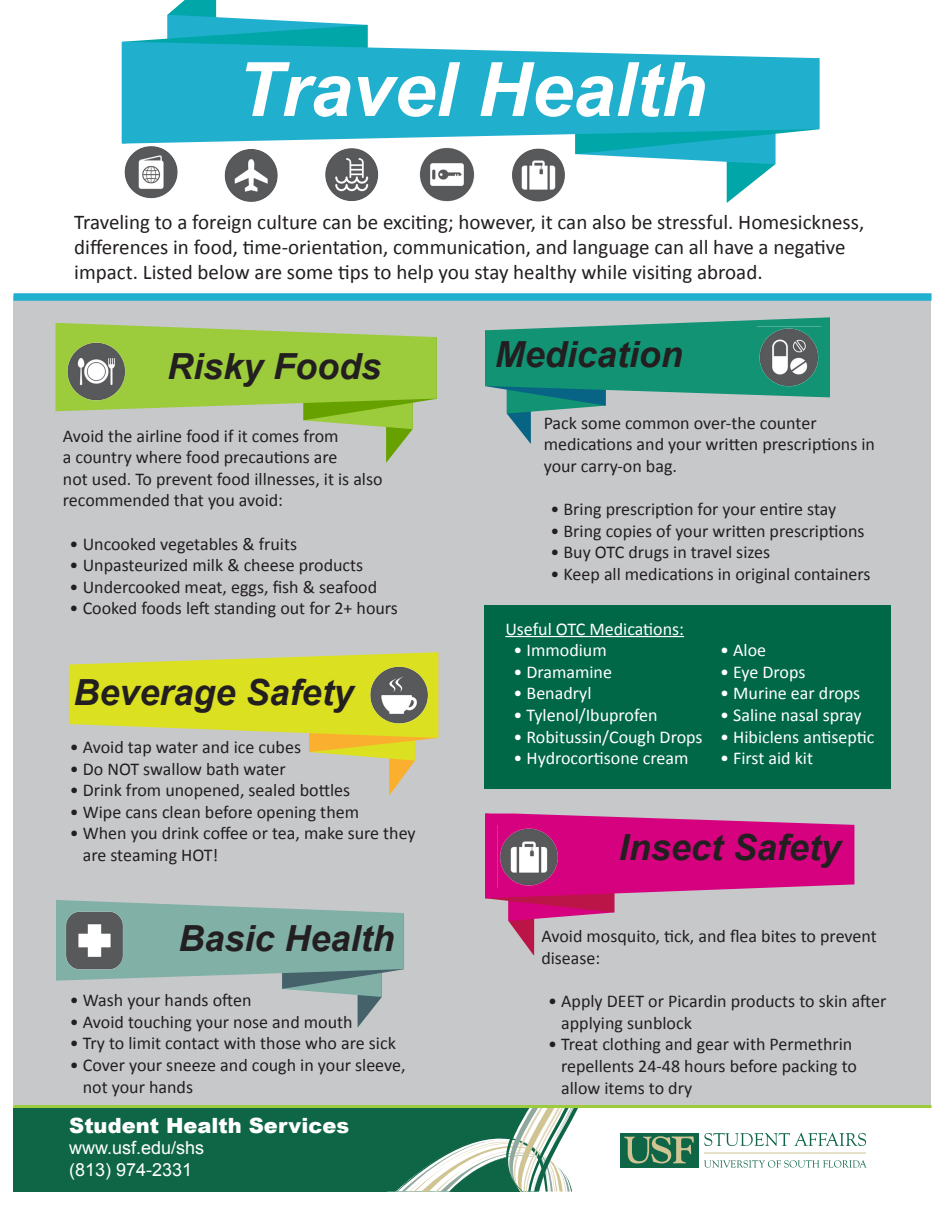
<style>
.page{position:relative;width:945px;height:1215px;background:#fff}
.page>*{position:absolute;margin:0;border:0;box-sizing:border-box;transform-origin:0 0}
.t1{font:italic 700 75px "Arial";color:#fff}
.t2{font:italic 700 36px "Arial";color:#231f20}
.t3{font:21px/25.2px "Calibri";color:#231f20}
.t4{font:900 21px "Arial";color:#fff}
.t5{font:18px/21.6px "Calibri";color:#231f20}
.t6{font:18px "Calibri";color:#fff}
.t7{font:18px/21.6px "Arial";color:#fff}
</style>
<div class="page">
<div style="left:14px;top:296px;width:918px;height:832px;background:#c7c8ca"></div>
<svg style="left:123px;top:0;width:245px;height:42px"></svg>
<svg style="left:575px;top:144px;width:201px;height:59px"></svg>
<svg style="left:122px;top:42px;width:697px;height:102px;background:#36b7d1"></svg>
<svg style="left:55px;top:323px;width:382px;height:140px"></svg>
<img style="left:64px;top:340px;width:63px;height:62px">
<svg style="left:69px;top:652px;width:369px;height:144px"></svg>
<img style="left:368px;top:664px;width:63px;height:61px">
<svg style="left:485px;top:814px;width:369px;height:141px"></svg>
<img style="left:497px;top:826px;width:63px;height:61px">
<svg style="left:485px;top:317px;width:345px;height:127px"></svg>
<img style="left:757px;top:327px;width:63px;height:61px">
<svg style="left:56px;top:900px;width:348px;height:128px"></svg>
<img style="left:63px;top:910px;width:63px;height:61px">
<div style="left:14px;top:293px;width:918px;height:8px;background:#21afce"></div>
<img style="left:224px;top:149px;width:54px;height:53px">
<img style="left:325px;top:148px;width:54px;height:53px">
<img style="left:419px;top:148px;width:56px;height:54px">
<img style="left:512px;top:148px;width:53px;height:54px">
<img style="left:122px;top:143px;width:58px;height:56px">
<div style="left:484px;top:605px;width:407px;height:183px;background:#006847"></div>
<hr style="left:505px;top:636px;width:179px;height:1px;background:#fff">
<div style="left:541px;top:1108px;width:391px;height:84px;background:#fff"></div>
<div style="left:14px;top:1108px;width:523px;height:84px;background:#0e6647"></div>
<hr style="left:14px;top:1105px;width:918px;height:3px;background:#9ccb3c">
<div style="left:620px;top:1133px;width:79px;height:35px;background:#0e6647"></div>
<svg style="left:387px;top:1108px;width:307px;height:84px"></svg>
<svg style="left:704px;top:1160px;width:163px;height:8px"></svg>
<svg style="left:704px;top:1133px;width:162px;height:13px"></svg>
<hr style="left:704px;top:1153px;width:162px;height:1px;background:#d0c492">
<p class="t1" style="left:237px;top:40px;width:471px">Travel Health</p>
<p class="t3" style="left:74px;top:209px;width:792px">Traveling to a foreign culture can be exciting; however, it can also be stressful. Homesickness, differences in food, time-orientation, communication, and language can all have a negative impact. Listed below are some tips to help you stay healthy while visiting abroad.</p>
<p class="t2" style="left:167px;top:343px;width:216px">Risky Foods</p>
<p class="t5" style="left:63px;top:425px;width:321px">Avoid the airline food if it comes from<br>a country where food precautions are<br>not used. To prevent food illnesses, it is also recommended that you avoid:</p>
<p class="t5" style="left:70px;top:533px;width:229px">• Uncooked vegetables &amp; fruits</p>
<p class="t5" style="left:70px;top:554px;width:295px">• Unpasteurized milk &amp; cheese products</p>
<p class="t5" style="left:70px;top:576px;width:309px">• Undercooked meat, eggs, fish &amp; seafood</p>
<p class="t5" style="left:70px;top:598px;width:330px">• Cooked foods left standing out for 2+ hours</p>
<p class="t2" style="left:74px;top:668px;width:282px">Beverage Safety</p>
<p class="t5" style="left:70px;top:736px;width:233px">• Avoid tap water and ice cubes</p>
<p class="t5" style="left:70px;top:758px;width:218px">• Do NOT swallow bath water</p>
<p class="t5" style="left:70px;top:779px;width:282px">• Drink from unopened, sealed bottles</p>
<p class="t5" style="left:70px;top:801px;width:291px">• Wipe cans clean before opening them</p>
<p class="t5" style="left:83px;top:823px;width:334px;text-indent:-13px">• When you drink coffee or tea, make sure they are steaming HOT!</p>
<p class="t2" style="left:179px;top:914px;width:218px">Basic Health</p>
<p class="t5" style="left:70px;top:990px;width:183px">• Wash your hands often</p>
<p class="t5" style="left:70px;top:1011px;width:284px">• Avoid touching your nose and mouth</p>
<p class="t5" style="left:70px;top:1033px;width:328px">• Try to limit contact with those who are sick</p>
<p class="t5" style="left:83px;top:1054px;width:324px;text-indent:-13px">• Cover your sneeze and cough in your sleeve, not your hands</p>
<p class="t4" style="left:69px;top:1110px;width:282px">Student Health Services</p>
<p class="t7" style="left:69px;top:1138px;width:137px">www.usf.edu/shs (813) 974-2331</p>
<p class="t2" style="left:495px;top:331px;width:190px">Medication</p>
<p class="t5" style="left:544px;top:412px;width:333px">Pack some common over-the counter medications and your written prescriptions in your carry-on bag.</p>
<p class="t5" style="left:550px;top:498px;width:287px">• Bring prescription for your entire stay</p>
<p class="t5" style="left:550px;top:520px;width:315px">• Bring copies of your written prescriptions</p>
<p class="t5" style="left:550px;top:542px;width:221px">• Buy OTC drugs in travel sizes</p>
<p class="t5" style="left:550px;top:563px;width:322px">• Keep all medications in original containers</p>
<p class="t6" style="left:505px;top:617px;width:180px">Useful OTC Medications:</p>
<p class="t6" style="left:514px;top:639px;width:95px">• Immodium</p>
<p class="t6" style="left:514px;top:660px;width:100px">• Dramamine</p>
<p class="t6" style="left:514px;top:682px;width:79px">• Benadryl</p>
<p class="t6" style="left:514px;top:704px;width:146px">• Tylenol/Ibuprofen</p>
<p class="t6" style="left:514px;top:725px;width:191px">• Robitussin/Cough Drops</p>
<p class="t6" style="left:514px;top:747px;width:177px">• Hydrocortisone cream</p>
<p class="t6" style="left:720px;top:639px;width:48px">• Aloe</p>
<p class="t6" style="left:720px;top:660px;width:87px">• Eye Drops</p>
<p class="t6" style="left:720px;top:682px;width:142px">• Murine ear drops</p>
<p class="t6" style="left:720px;top:704px;width:143px">• Saline nasal spray</p>
<p class="t6" style="left:720px;top:725px;width:156px">• Hibiclens antiseptic</p>
<p class="t6" style="left:720px;top:747px;width:94px">• First aid kit</p>
<p class="t2" style="left:619px;top:824px;width:224px">Insect Safety</p>
<p class="t5" style="left:541px;top:926px;width:337px">Avoid mosquito, tick, and flea bites to prevent disease:</p>
<p class="t5" style="left:561px;top:991px;width:327px;text-indent:-13px">• Apply DEET or Picardin products to skin after applying sunblock</p>
<p class="t5" style="left:561px;top:1034px;width:297px;text-indent:-13px">• Treat clothing and gear with Permethrin repellents 24-48 hours before packing to allow items to dry</p>
</div>
